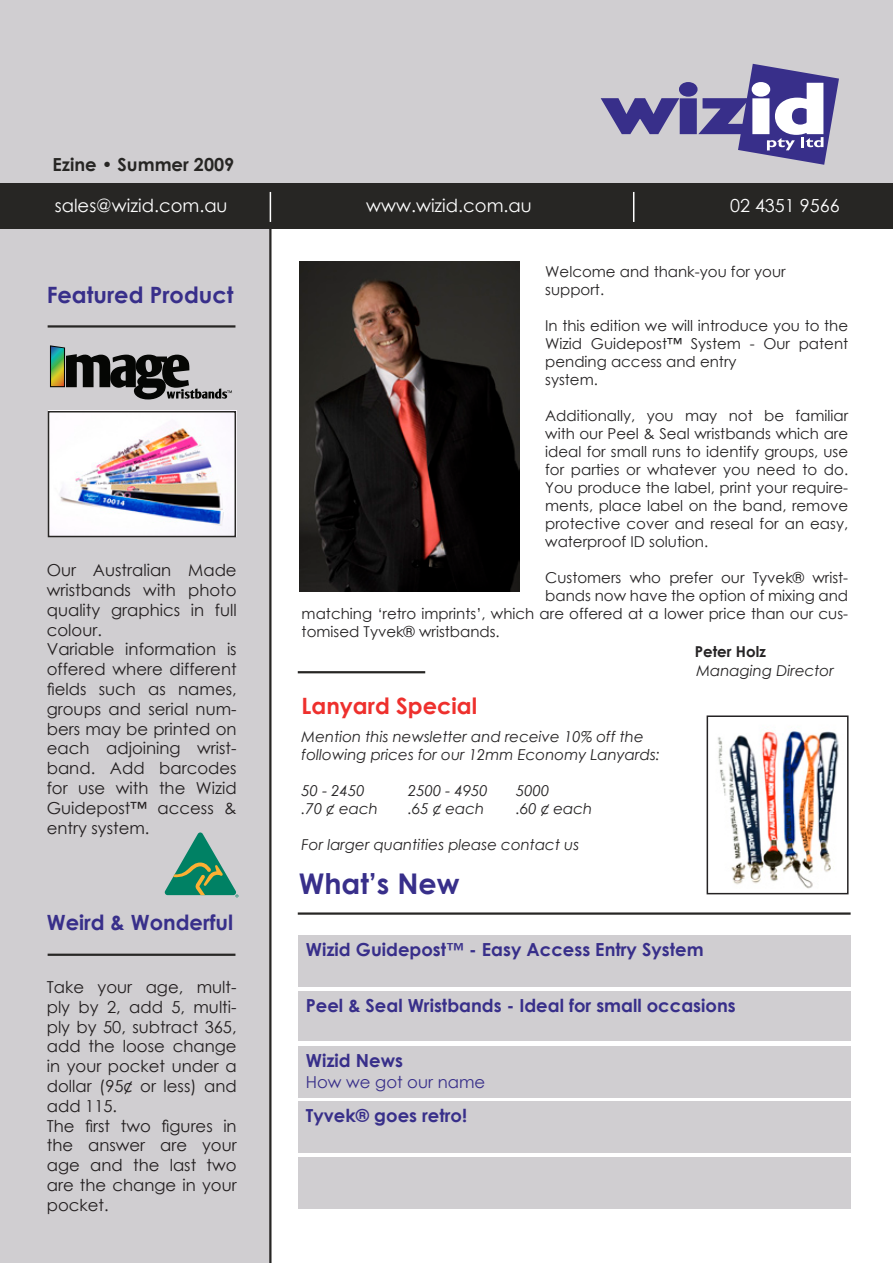
<style>
.page{position:relative;width:893px;height:1263px;background:#fff}
.page>*{position:absolute;margin:0;border:0;box-sizing:border-box;transform-origin:0 0}
.t1{font:700 28.5px "Century Gothic";color:#382f8a}
.t2{font:700 22.5px "Century Gothic";color:#382f8a}
.t3{font:700 22.5px "Century Gothic";color:#ee302d}
.t4{font:700 21px "Century Gothic";color:#382f8a}
.t5{font:700 18px "Century Gothic";color:#382f8a}
.t6{font:18px "Century Gothic";color:#fff}
.t7{font:700 18px "Century Gothic";color:#272624}
.t8{font:16.5px/19.8px "Century Gothic";color:#231f20;text-align:justify}
.t9{font:16.5px "Century Gothic";color:#382f8a}
.t10{font:15px/18px "Century Gothic";color:#252324;text-align:justify}
.t11{font:italic 15px "Century Gothic";color:#252324}
.t12{font:700 15px "Century Gothic";color:#252324}
</style>
<div class="page">
<div style="left:0;top:208px;width:270px;height:1055px;background:#d0ced1"></div>
<div style="left:0;top:0;width:893px;height:184px;background:#d0ced1"></div>
<svg style="left:600px;top:63px;width:239px;height:102px"></svg>
<div style="left:0;top:184px;width:893px;height:45px;background:#272624"></div>
<div style="left:298px;top:935px;width:553px;height:52px;background:#d0ced1"></div>
<div style="left:298px;top:991px;width:553px;height:50px;background:#d0ced1"></div>
<div style="left:298px;top:1046px;width:553px;height:52px;background:#d0ced1"></div>
<div style="left:298px;top:1101px;width:553px;height:52px;background:#d0ced1"></div>
<div style="left:298px;top:1157px;width:553px;height:52px;background:#d0ced1"></div>
<hr style="left:269px;top:207px;width:2px;height:1056px;background:#272624">
<hr style="left:270px;top:192px;width:1px;height:30px;background:#fff">
<hr style="left:633px;top:192px;width:1px;height:30px;background:#fff">
<hr style="left:298px;top:912px;width:553px;height:3px;background:#272624">
<hr style="left:48px;top:325px;width:187px;height:3px;background:#272624">
<hr style="left:48px;top:954px;width:187px;height:2px;background:#272624">
<hr style="left:298px;top:671px;width:127px;height:2px;background:#272624">
<img style="left:300px;top:262px;width:219px;height:329px">
<img style="left:51px;top:414px;width:182px;height:120px">
<div style="left:48px;top:411px;width:188px;height:126px;border:2px solid #272624"></div>
<svg style="left:165px;top:832px;width:73px;height:65px"></svg>
<svg style="left:50px;top:345px;width:182px;height:54px"></svg>
<img style="left:717px;top:731px;width:122px;height:158px">
<div style="left:707px;top:715px;width:141px;height:179px;border:2px solid #252324"></div>
<p class="t7" style="left:52px;top:151px;width:183px">Ezine • Summer 2009</p>
<p class="t6" style="left:55px;top:193px;width:174px">sales@wizid.com.au</p>
<p class="t6" style="left:366px;top:193px;width:167px">www.wizid.com.au</p>
<p class="t6" style="left:730px;top:193px;width:111px">02 4351 9566</p>
<p class="t2" style="left:47px;top:278px;width:188px">Featured Product</p>
<p class="t8" style="left:47px;top:560px;width:191px">Our Australian Made wristbands with photo quality graphics in full colour.</p>
<p class="t8" style="left:47px;top:639px;width:191px">Variable information is offered where different fields such as names, groups and serial num&shy;bers may be printed on each adjoining wrist&shy;band. Add barcodes for use with the Wizid Guidepost™ access &amp; entry system.</p>
<p class="t4" style="left:47px;top:907px;width:188px">Weird &amp; Wonderful</p>
<p class="t8" style="left:47px;top:977px;width:191px">Take your age, mult&shy;ply by 2, add 5, multi&shy;ply by 50, subtract 365, add the loose change in your pocket under a dollar (95¢ or less) and add 115.</p>
<p class="t8" style="left:47px;top:1115px;width:191px">The first two figures in the answer are your age and the last two are the change in your pocket.</p>
<p class="t10" style="left:545px;top:262px;width:242px">Welcome and thank-you for your</p>
<p class="t10" style="left:545px;top:280px;width:60px">support.</p>
<p class="t10" style="left:545px;top:316px;width:305px">In this edition we will introduce you to the Wizid Guidepost™ System - Our patent pending access and entry</p>
<p class="t10" style="left:545px;top:370px;width:54px">system.</p>
<p class="t10" style="left:545px;top:406px;width:305px">Additionally, you may not be familiar with our Peel &amp; Seal wristbands which are ideal for small runs to identify groups, use for parties or whatever you need to do.<br>You produce the label, print your require&shy;ments, place label on the band, remove protective cover and reseal for an easy, waterproof ID solution.</p>
<p class="t10" style="left:545px;top:568px;width:304px">Customers who prefer our Tyvek® wrist-</p>
<p class="t10" style="left:545px;top:586px;width:304px">bands now have the option of mixing and</p>
<p class="t10" style="left:302px;top:604px;width:548px">matching ‘retro imprints’, which are offered at a lower price than our cus-</p>
<p class="t10" style="left:302px;top:622px;width:200px">tomised Tyvek® wristbands.</p>
<p class="t12" style="left:695px;top:640px;width:73px">Peter Holz</p>
<p class="t11" style="left:696px;top:660px;width:139px">Managing Director</p>
<p class="t3" style="left:302px;top:689px;width:177px">Lanyard Special</p>
<p class="t11" style="left:302px;top:726px;width:344px">Mention this newsletter and receive 10% off the</p>
<p class="t11" style="left:302px;top:744px;width:360px">following prices for our 12mm Economy Lanyards:</p>
<p class="t11" style="left:302px;top:780px;width:65px">50 - 2450</p>
<p class="t11" style="left:408px;top:780px;width:81px">2500 - 4950</p>
<p class="t11" style="left:516px;top:780px;width:35px">5000</p>
<p class="t11" style="left:302px;top:798px;width:78px">.70 ¢ each</p>
<p class="t11" style="left:408px;top:798px;width:78px">.65 ¢ each</p>
<p class="t11" style="left:516px;top:798px;width:78px">.60 ¢ each</p>
<p class="t11" style="left:302px;top:834px;width:279px">For larger quantities please contact us</p>
<p class="t1" style="left:299px;top:861px;width:162px">What’s New</p>
<p class="t5" style="left:306px;top:935px;width:399px">Wizid Guidepost™ - Easy Access Entry System</p>
<p class="t5" style="left:306px;top:992px;width:431px">Peel &amp; Seal Wristbands - Ideal for small occasions</p>
<p class="t5" style="left:306px;top:1047px;width:99px">Wizid News</p>
<p class="t9" style="left:306px;top:1070px;width:181px">How we got our name</p>
<p class="t5" style="left:306px;top:1102px;width:163px">Tyvek® goes retro!</p>
</div>
